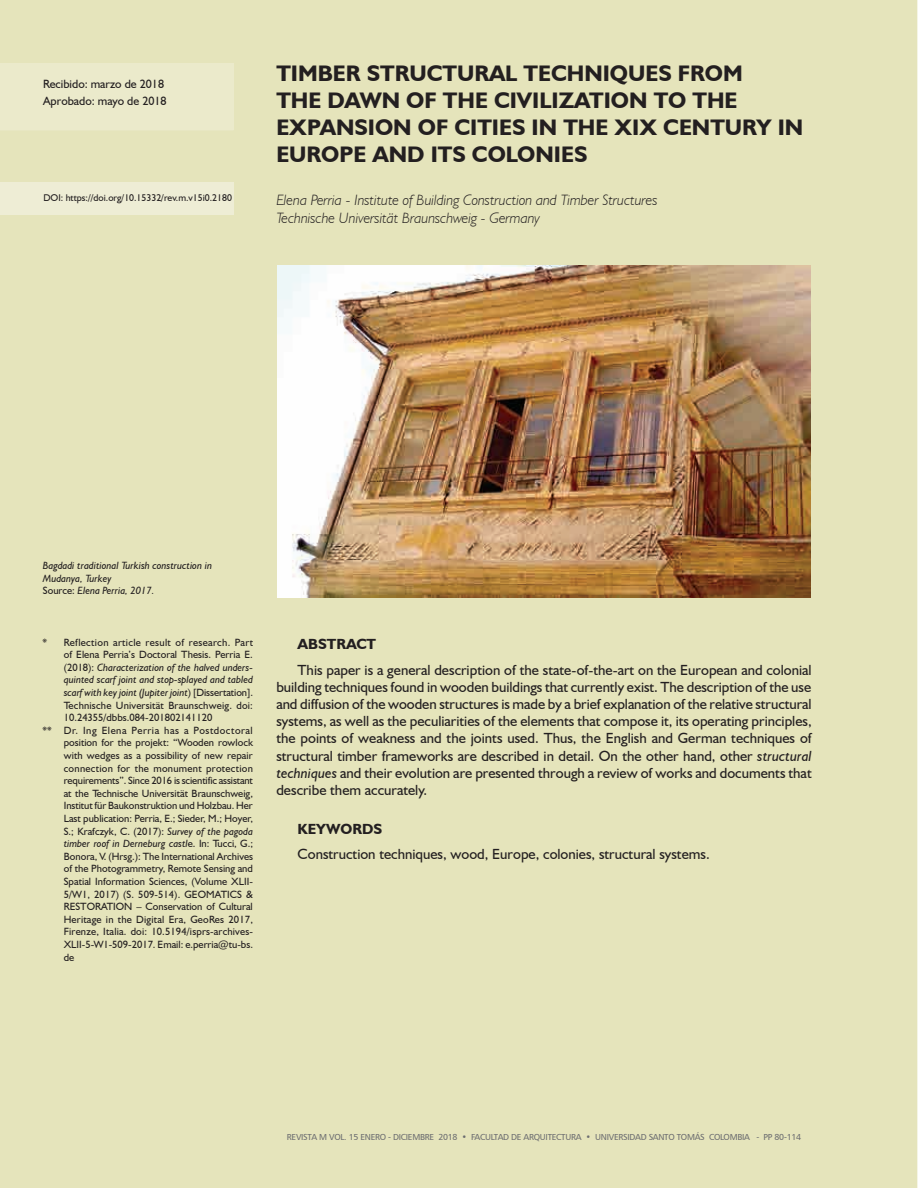
<style>
.page{position:relative;width:918px;height:1188px;background:#fff}
.page>*{position:absolute;margin:0;border:0;box-sizing:border-box;transform-origin:0 0}
.t1{font:700 22.5px/27px "Humanist 521 BT";color:#231f20}
.t2{font:italic 300 15px/18px "Humanist 521 BT";color:#231f20}
.t3{font:14.7px/17.2px "Humanist 521 BT";color:#231f20;text-align:justify}
.t4{font:700 14.7px "Humanist 521 BT";color:#231f20}
.t5{font:12px/16.5px "Humanist 521 BT";color:#231f20}
.t6{font:10.5px "Humanist 521 BT";color:#231f20}
.t7{font:italic 10.5px/12.6px "Humanist 521 BT";color:#231f20}
.t8{font:10.5px "Humanist 521 BT";letter-spacing:.03em;color:#231f20}
.t9{font:10.5px "Humanist 521 BT";letter-spacing:.02em;color:#231f20}
.t10{font:10.5px "Humanist 521 BT";letter-spacing:.05em;color:#231f20}
.t11{font:10.5px "Humanist 521 BT";letter-spacing:.025em;color:#231f20}
.t12{font:9.75px "Humanist 521 BT";color:#231f20}
.t13{font:8.7px "Humanist 777 BT Roman B";letter-spacing:-.03em;color:#6c6d70}
.s1{font-style:normal}
.s2{font-style:italic}
</style>
<div class="page">
<div style="left:0;top:0;width:917px;height:1188px;background:#e5e4bb"></div>
<div style="left:0;top:64px;width:233px;height:66px;background:#ebeacb"></div>
<div style="left:0;top:182px;width:233px;height:33px;background:#eeedd5"></div>
<img style="left:277px;top:266px;width:534px;height:331px">
<p class="t5" style="left:43px;top:75px;width:125px">Recibido: marzo de 2018<br>Aprobado: mayo de 2018</p>
<p class="t12" style="left:43px;top:192px;width:190px">DOI: https://doi.org/10.15332/rev.m.v15i0.2180</p>
<h1 class="t1" style="left:276px;top:59px;width:528px">TIMBER STRUCTURAL TECHNIQUES FROM<br>THE DAWN OF THE CIVILIZATION TO THE EXPANSION OF CITIES IN THE XIX CENTURY IN EUROPE AND ITS COLONIES</h1>
<h2 class="t2" style="left:276px;top:191px;width:383px">Elena Perria - Institute of Building Construction and Timber Structures<br>Technische Universität Braunschweig - Germany</h2>
<p class="t7" style="left:43px;top:559px;width:171px">Bagdadi traditional Turkish construction in<br>Mudanya, Turkey<br><span class="s1">Source:</span> Elena Perria, 2017.</p>
<p class="t8" style="left:43px;top:636px;width:212px">* Reflection article result of research. Part</p>
<p class="t6" style="left:64px;top:648px;width:191px">of Elena Perria’s Doctoral Thesis. Perria E.</p>
<p class="t7" style="left:64px;top:661px;width:191px"><span class="s1">(2018):</span> Characterization of the halved unders-</p>
<p class="t7" style="left:64px;top:673px;width:191px">quinted scarf joint and stop-splayed and tabled</p>
<p class="t7" style="left:64px;top:686px;width:191px">scarf with key joint (Jupiter joint<span class="s1">) [Dissertation].</span></p>
<p class="t9" style="left:64px;top:699px;width:191px">Technische Universität Braunschweig. doi:</p>
<p class="t6" style="left:64px;top:711px;width:150px">10.24355/dbbs.084-201802141120</p>
<p class="t10" style="left:43px;top:724px;width:212px">** Dr. Ing Elena Perria has a Postdoctoral</p>
<p class="t6" style="left:64px;top:736px;width:191px">position for the projekt: “Wooden rowlock</p>
<p class="t6" style="left:64px;top:749px;width:191px">with wedges as a possibility of new repair</p>
<p class="t11" style="left:64px;top:762px;width:191px">connection for the monument protection</p>
<p class="t6" style="left:64px;top:774px;width:191px">requirements”. Since 2016 is scientific assistant</p>
<p class="t6" style="left:64px;top:787px;width:191px">at the Technische Universität Braunschweig,</p>
<p class="t6" style="left:64px;top:799px;width:191px">Institut für Baukonstruktion und Holzbau. Her</p>
<p class="t6" style="left:64px;top:812px;width:191px">Last publication: Perria, E.; Sieder, M.; Hoyer,</p>
<p class="t6" style="left:64px;top:825px;width:191px">S.; Krafczyk, C. (2017): <span class="s2">Survey of the pagoda</span></p>
<p class="t7" style="left:64px;top:837px;width:191px">timber roof in Derneburg castl<span class="s1">e. In: Tucci, G.;</span></p>
<p class="t6" style="left:64px;top:850px;width:191px">Bonora, V. (Hrsg.): The International Archives</p>
<p class="t6" style="left:64px;top:862px;width:191px">of the Photogrammetry, Remote Sensing and</p>
<p class="t6" style="left:64px;top:875px;width:191px">Spatial Information Sciences, (Volume XLII-</p>
<p class="t6" style="left:64px;top:888px;width:191px">5/W1, 2017) (S. 509-514). GEOMATICS &amp;</p>
<p class="t6" style="left:64px;top:900px;width:191px">RESTORATION – Conservation of Cultural</p>
<p class="t6" style="left:64px;top:913px;width:191px">Heritage in the Digital Era, GeoRes 2017,</p>
<p class="t6" style="left:64px;top:925px;width:191px">Firenze, Italia. doi: 10.5194/isprs-archives-</p>
<p class="t6" style="left:64px;top:938px;width:191px">XLII-5-W1-509-2017. Email: e.perria@tu-bs.</p>
<p class="t6" style="left:64px;top:951px;width:12px">de</p>
<h3 class="t4" style="left:298px;top:635px;width:80px">ABSTRACT</h3>
<p class="t3" style="left:276px;top:661px;width:537px;text-indent:21px">This paper is a general description of the state-of-the-art on the European and colonial building techniques found in wooden buildings that currently exist. The description of the use and diffusion of the wooden structures is made by a brief explanation of the relative structural systems, as well as the peculiarities of the elements that compose it, its operating principles, the points of weakness and the joints used. Thus, the English and German techniques of structural timber frameworks are described in detail. On the other hand, other <span class="s2">structural techniques</span> and their evolution are presented through a review of works and documents that describe them accurately.</p>
<h3 class="t4" style="left:298px;top:820px;width:86px">KEYWORDS</h3>
<h3 class="t3" style="left:298px;top:846px;width:414px">Construction techniques, wood, Europe, colonies, structural systems.</h3>
<p class="t13" style="left:287px;top:1132px;width:516px">REVISTA M VOL. 15 ENERO - DICIEMBRE 2018 • FACULTAD DE ARQUITECTURA • UNIVERSIDAD SANTO TOMÁS COLOMBIA - PP 80-114</p>
</div>
